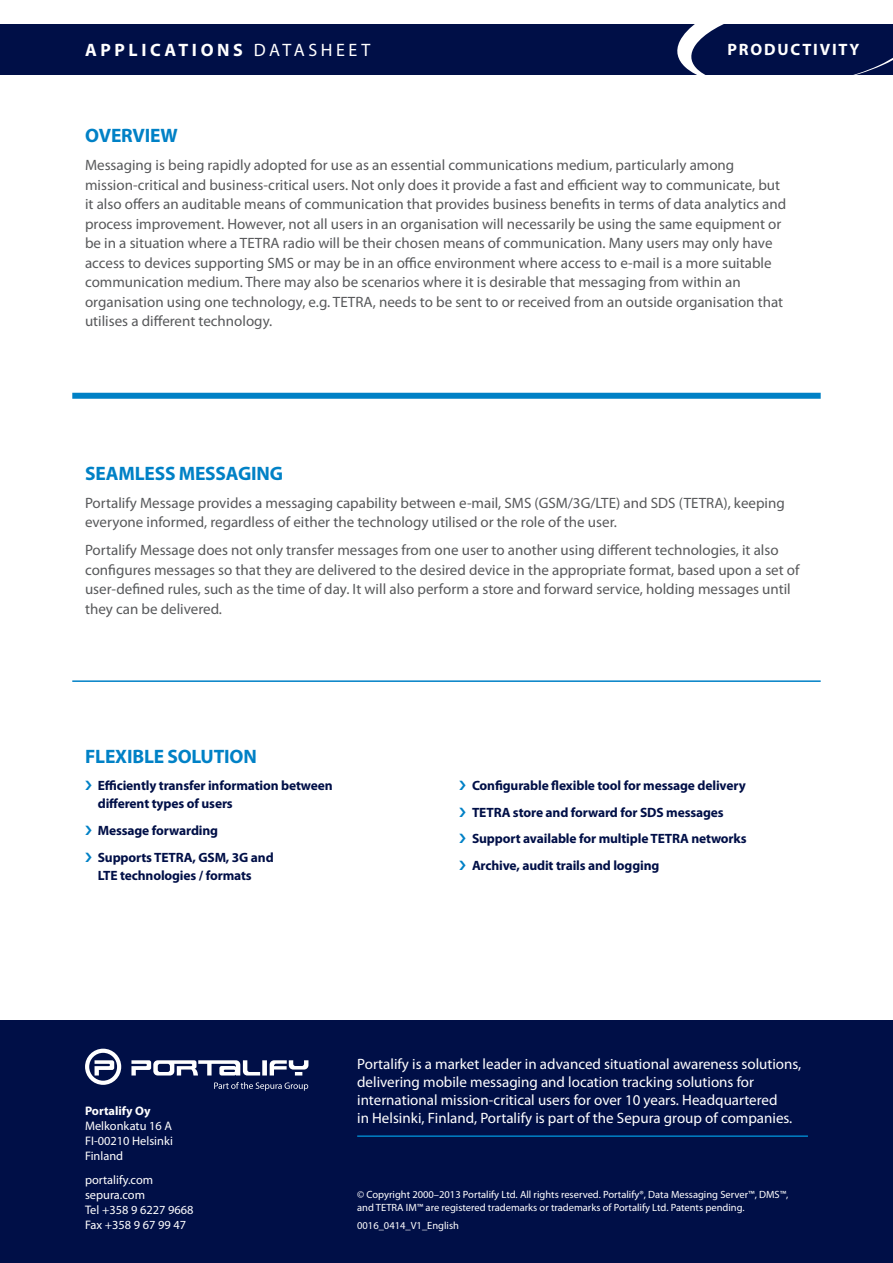
<style>
.page{position:relative;width:893px;height:1263px;background:#fff}
.page>*{position:absolute;margin:0;border:0;box-sizing:border-box;transform-origin:0 0}
.t1{font:700 19.5px "Myriad Pro";letter-spacing:-.01em;color:#0081c6}
.t2{font:700 18px "Myriad Pro";letter-spacing:.2em;color:#fff}
.t3{font:700 16.5px "Myriad Pro";letter-spacing:.11em;color:#fff}
.t4{font:15px/19.5px "Myriad Pro";color:#58595b}
.t5{font:15px/18px "Myriad Pro";color:#fff}
.t6{font:700 13.5px/26.8px "Myriad Pro";letter-spacing:-.01em;color:#000f47}
.t7{font:12.3px/15px "Myriad Pro";color:#fff;text-align:justify}
.t8{font:700 12.3px "Myriad Pro";color:#fff}
.t9{font:10.5px/13.5px "Myriad Pro";color:#fff}
.s1{font-weight:400}
</style>
<div class="page">
<div style="left:0;top:1020px;width:893px;height:243px;background:#000f47"></div>
<div style="left:72px;top:393px;width:749px;height:6px;background:#0081c6"></div>
<hr style="left:72px;top:680px;width:749px;height:2px;background:#0081c6">
<hr style="left:357px;top:1135px;width:451px;height:2px;background:#0081c6">
<div style="left:0;top:24px;width:893px;height:51px;background:#000f47"></div>
<svg style="left:677px;top:24px;width:216px;height:51px"></svg>
<svg style="left:85px;top:1049px;width:36px;height:36px"></svg>
<svg style="left:131px;top:1060px;width:177px;height:15px"></svg>
<svg style="left:214px;top:1082px;width:94px;height:9px"></svg>
<p class="t2" style="left:85px;top:39px;width:287px">APPLICATIONS <span class="s1">DATASHEET</span></p>
<p class="t3" style="left:727px;top:40px;width:133px">PRODUCTIVITY</p>
<h1 class="t1" style="left:85px;top:125px;width:94px">OVERVIEW</h1>
<p class="t4" style="left:85px;top:156px;width:703px">Messaging is being rapidly adopted for use as an essential communications medium, particularly among mission-critical and business-critical users. Not only does it provide a fast and efficient way to communicate, but it also offers an auditable means of communication that provides business benefits in terms of data analytics and process improvement. However, not all users in an organisation will necessarily be using the same equipment or be in a situation where a TETRA radio will be their chosen means of communication. Many users may only have access to devices supporting SMS or may be in an office environment where access to e-mail is a more suitable communication medium. There may also be scenarios where it is desirable that messaging from within an organisation using one technology, e.g. TETRA, needs to be sent to or received from an outside organisation that utilises a different technology.</p>
<h1 class="t1" style="left:85px;top:462px;width:199px">SEAMLESS MESSAGING</h1>
<p class="t4" style="left:85px;top:493px;width:701px">Portalify Message provides a messaging capability between e-mail, SMS (GSM/3G/LTE) and SDS (TETRA), keeping everyone informed, regardless of either the technology utilised or the role of the user.</p>
<p class="t4" style="left:85px;top:541px;width:716px">Portalify Message does not only transfer messages from one user to another using different technologies, it also configures messages so that they are delivered to the desired device in the appropriate format, based upon a set of user-defined rules, such as the time of day. It will also perform a store and forward service, holding messages until they can be delivered.</p>
<h1 class="t1" style="left:85px;top:745px;width:173px">FLEXIBLE SOLUTION</h1>
<p class="t6" style="left:98px;top:776px;width:236px;line-height:18.3px">Efficiently transfer information between different types of users</p>
<p class="t6" style="left:98px;top:817px;width:177px">Message forwarding<br>Supports TETRA, GSM, 3G and</p>
<p class="t6" style="left:98px;top:862px;width:156px">LTE technologies / formats</p>
<p class="t6" style="left:472px;top:772px;width:276px">Configurable flexible tool for message delivery TETRA store and forward for SDS messages Support available for multiple TETRA networks Archive, audit trails and logging</p>
<p class="t8" style="left:85px;top:1104px;width:67px">Portalify Oy</p>
<p class="t7" style="left:85px;top:1119px;width:89px">Melkonkatu 16 A FI-00210 Helsinki Finland</p>
<p class="t7" style="left:85px;top:1172px;width:110px;text-align:left">portalify.com sepura.com<br>Tel +358 9 6227 9668<br>Fax +358 9 67 99 47</p>
<p class="t5" style="left:357px;top:1055px;width:446px">Portalify is a market leader in advanced situational awareness solutions, delivering mobile messaging and location tracking solutions for international mission-critical users for over 10 years. Headquartered<br>in Helsinki, Finland, Portalify is part of the Sepura group of companies.</p>
<p class="t9" style="left:357px;top:1188px;width:433px">© Copyright 2000–2013 Portalify Ltd. All rights reserved. Portalify®, Data Messaging Server™, DMS™, and TETRA IM™ are registered trademarks or trademarks of Portalify Ltd. Patents pending.</p>
<p class="t9" style="left:357px;top:1219px;width:103px">0016_0414_V1_English</p>
</div>
